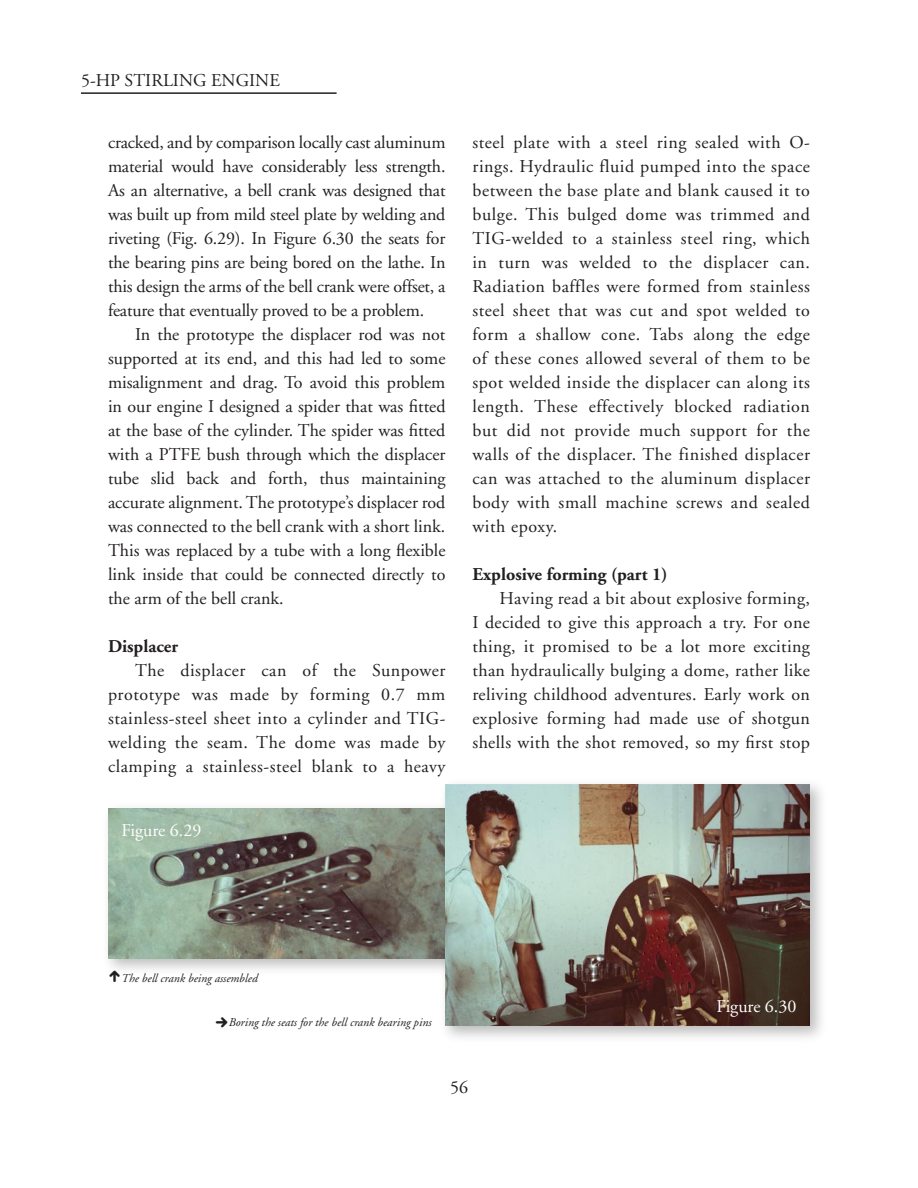
<style>
.page{position:relative;width:918px;height:1188px;background:#fff}
.page>*{position:absolute;margin:0;border:0;box-sizing:border-box;transform-origin:0 0}
.t1{font:24px "Combi Numerals";color:#231f20}
.t2{font:18px/24px "Adobe Garamond";letter-spacing:.02em;color:#231f20;text-align:justify}
.t3{font:700 18px "Adobe Garamond";color:#231f20}
.t4{font:18px "Adobe Garamond";color:#fff}
.t5{font:italic 12px "Adobe Garamond";color:#231f20}
</style>
<div class="page">
<hr style="left:81px;top:92px;width:256px;height:2px;background:#231f20">
<div style="left:101px;top:802px;width:389px;height:175px;background:#231f20;opacity:.3"></div>
<img style="left:108px;top:809px;width:331px;height:150px">
<div style="left:439px;top:777px;width:388px;height:268px;background:#231f20;opacity:.3"></div>
<img style="left:446px;top:784px;width:364px;height:242px">
<p class="t2" style="left:81px;top:69px;width:180px">5-hp stirling engine</p>
<p class="t2" style="left:108px;top:131px;width:339px">cracked, and by comparison locally cast aluminum material would have considerably less strength.<br>As an alternative, a bell crank was designed that was built up from mild steel plate by welding and riveting (Fig. 6.29). In Figure 6.30 the seats for the bearing pins are being bored on the lathe. In this design the arms of the bell crank were offset, a feature that eventually proved to be a problem.</p>
<p class="t2" style="left:108px;top:323px;width:339px;text-indent:27px">In the prototype the displacer rod was not supported at its end, and this had led to some misalignment and drag. To avoid this problem in our engine I designed a spider that was fitted at the base of the cylinder. The spider was fitted with a PTFE bush through which the displacer tube slid back and forth, thus maintaining accurate alignment. The prototype’s displacer rod was connected to the bell crank with a short link.<br>This was replaced by a tube with a long flexible link inside that could be connected directly to the arm of the bell crank.</p>
<p class="t3" style="left:108px;top:637px;width:72px">Displacer</p>
<p class="t2" style="left:108px;top:659px;width:339px;text-indent:27px">The displacer can of the Sunpower prototype was made by forming 0.7 mm stainless-steel sheet into a cylinder and TIG&shy;welding the seam. The dome was made by clamping a stainless-steel blank to a heavy</p>
<p class="t4" style="left:122px;top:820px;width:81px">Figure 6.29</p>
<p class="t2" style="left:472px;top:131px;width:339px">steel plate with a steel ring sealed with O&shy;rings. Hydraulic fluid pumped into the space between the base plate and blank caused it to bulge. This bulged dome was trimmed and TIG-welded to a stainless steel ring, which in turn was welded to the displacer can.<br>Radiation baffles were formed from stainless steel sheet that was cut and spot welded to form a shallow cone. Tabs along the edge of these cones allowed several of them to be spot welded inside the displacer can along its length. These effectively blocked radiation but did not provide much support for the walls of the displacer. The finished displacer can was attached to the aluminum displacer body with small machine screws and sealed with epoxy.</p>
<p class="t3" style="left:472px;top:565px;width:197px">Explosive forming (part 1)</p>
<p class="t2" style="left:472px;top:587px;width:339px;text-indent:27px">Having read a bit about explosive forming, I decided to give this approach a try. For one thing, it promised to be a lot more exciting than hydraulically bulging a dome, rather like reliving childhood adventures. Early work on explosive forming had made use of shotgun shells with the shot removed, so my first stop</p>
<h1 class="t1" style="left:108px;top:968px;width:15px">Û</h1>
<p class="t5" style="left:122px;top:972px;width:138px">The bell crank being assembled</p>
<p class="t5" style="left:229px;top:1016px;width:204px">Boring the seats for the bell crank bearing pins</p>
<h1 class="t1" style="left:215px;top:1013px;width:15px">Ú</h1>
<p class="t4" style="left:717px;top:997px;width:81px">Figure 6.30</p>
<p class="t2" style="left:450px;top:1076px;width:19px">56</p>
</div>
